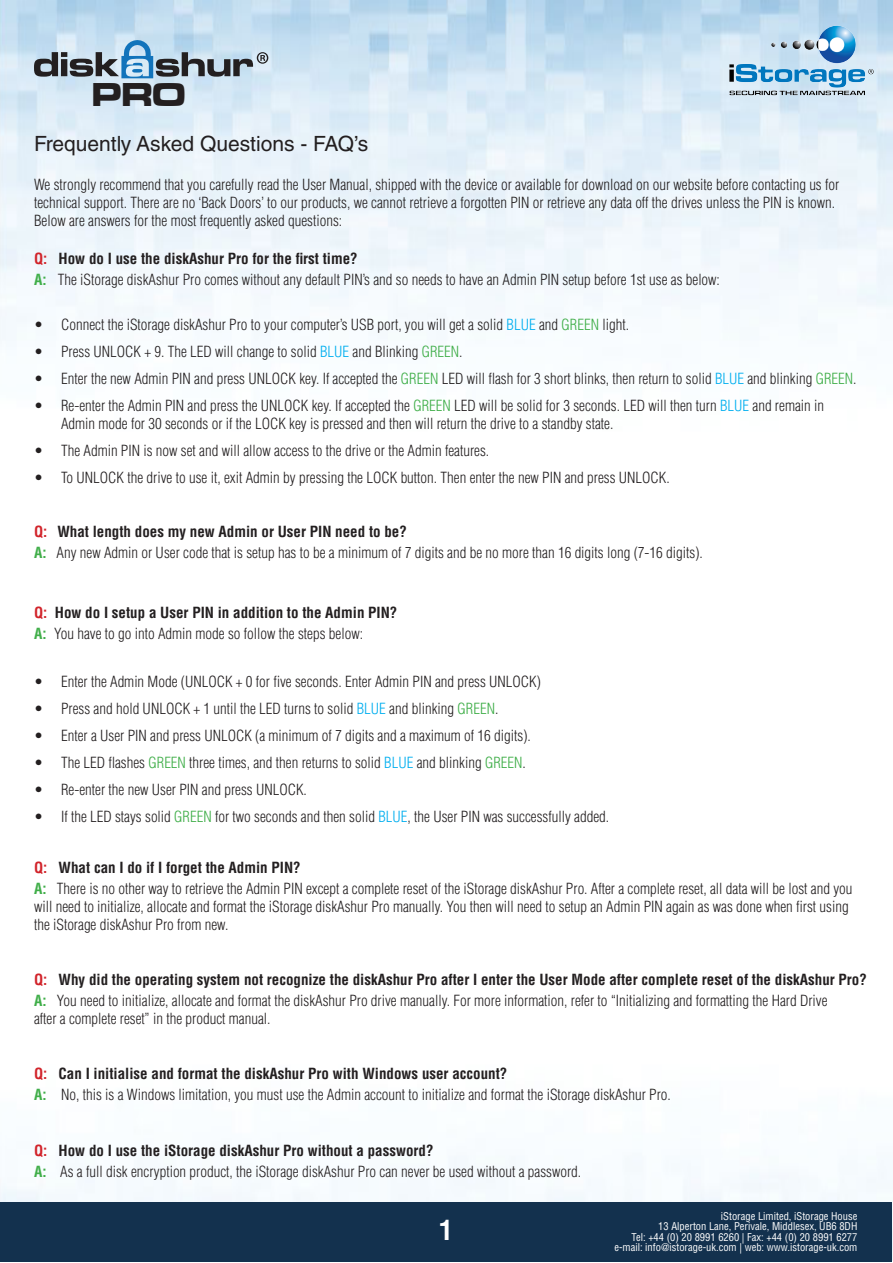
<style>
.page{position:relative;width:893px;height:1263px;background:#fff}
.page>*{position:absolute;margin:0;border:0;box-sizing:border-box;transform-origin:0 0}
.t1{font:34.2px "Microgramma D Bold Exte";color:#231f20}
.t2{font:700 condensed 27px "Helvetica LT Std";color:#fff}
.t3{font:21px "Helvetica LT Std";color:#231f20}
.t4{font:300 condensed 15px/18px "Helvetica LT Std";color:#231f20}
.t5{font:700 condensed 15px "Helvetica LT Std";color:#231f20}
.t6{font:condensed 10.5px/10.5px "Helvetica LT Std";color:#fff;text-align:right}
.s1{color:#d1232a}
.s2{font-weight:700;color:#40ae49}
.s3{color:#00aeef}
.s4{color:#40ae49}
</style>
<div class="page">
<div style="left:0;top:1202px;width:892px;height:60px;background:#13314e"></div>
<img style="left:727px;top:22px;width:150px;height:76px">
<svg style="left:34px;top:40px;width:234px;height:38px;background:#96abba"></svg>
<h1 class="t1" style="left:92px;top:72px;width:96px">PRO</h1>
<p class="t3" style="left:34px;top:132px;width:336px">Frequently Asked Questions - FAQ’s</p>
<p class="t4" style="left:34px;top:175px;width:807px">We strongly recommend that you carefully read the User Manual, shipped with the device or available for download on our website before contacting us for technical support. There are no ‘Back Doors’ to our products, we cannot retrieve a forgotten PIN or retrieve any data off the drives unless the PIN is known.<br>Below are answers for the most frequently asked questions:</p>
<p class="t5" style="left:34px;top:249px;width:325px"><span class="s1">Q:</span> How do I use the diskAshur Pro for the first time?</p>
<p class="t4" style="left:34px;top:270px;width:687px"><span class="s2">A:</span> The iStorage diskAshur Pro comes without any default PIN’s and so needs to have an Admin PIN setup before 1st use as below:</p>
<p class="t4" style="left:34px;top:315px;width:596px">• Connect the iStorage diskAshur Pro to your computer’s USB port, you will get a solid <span class="s3">BLUE</span> and <span class="s4">GREEN</span> light.</p>
<p class="t4" style="left:34px;top:342px;width:430px">• Press UNLOCK + 9. The LED will change to solid <span class="s3">BLUE</span> and Blinking <span class="s4">GREEN</span>.</p>
<p class="t4" style="left:34px;top:369px;width:824px">• Enter the new Admin PIN and press UNLOCK key. If accepted the <span class="s4">GREEN</span> LED will flash for 3 short blinks, then return to solid <span class="s3">BLUE</span> and blinking <span class="s4">GREEN</span>.</p>
<p class="t4" style="left:61px;top:396px;width:765px;text-indent:-27px">• Re-enter the Admin PIN and press the UNLOCK key. If accepted the <span class="s4">GREEN</span> LED will be solid for 3 seconds. LED will then turn <span class="s3">BLUE</span> and remain in<br>Admin mode for 30 seconds or if the LOCK key is pressed and then will return the drive to a standby state.</p>
<p class="t4" style="left:34px;top:441px;width:457px">• The Admin PIN is now set and will allow access to the drive or the Admin features.</p>
<p class="t4" style="left:34px;top:468px;width:637px">• To UNLOCK the drive to use it, exit Admin by pressing the LOCK button. Then enter the new PIN and press UNLOCK.</p>
<p class="t5" style="left:34px;top:522px;width:374px"><span class="s1">Q:</span> What length does my new Admin or User PIN need to be?</p>
<p class="t4" style="left:34px;top:543px;width:670px"><span class="s2">A:</span> Any new Admin or User code that is setup has to be a minimum of 7 digits and be no more than 16 digits long (7-16 digits).</p>
<p class="t5" style="left:34px;top:603px;width:365px"><span class="s1">Q:</span> How do I setup a User PIN in addition to the Admin PIN?</p>
<p class="t4" style="left:34px;top:624px;width:331px"><span class="s2">A:</span> You have to go into Admin mode so follow the steps below:</p>
<p class="t4" style="left:34px;top:672px;width:508px">• Enter the Admin Mode (UNLOCK + 0 for five seconds. Enter Admin PIN and press UNLOCK)</p>
<p class="t4" style="left:34px;top:699px;width:466px">• Press and hold UNLOCK + 1 until the LED turns to solid <span class="s3">BLUE</span> and blinking <span class="s4">GREEN</span>.</p>
<p class="t4" style="left:34px;top:726px;width:498px">• Enter a User PIN and press UNLOCK (a minimum of 7 digits and a maximum of 16 digits).</p>
<p class="t4" style="left:34px;top:753px;width:493px">• The LED flashes <span class="s4">GREEN</span> three times, and then returns to solid <span class="s3">BLUE</span> and blinking <span class="s4">GREEN</span>.</p>
<p class="t4" style="left:34px;top:780px;width:274px">• Re-enter the new User PIN and press UNLOCK.</p>
<p class="t4" style="left:34px;top:807px;width:577px">• If the LED stays solid <span class="s4">GREEN</span> for two seconds and then solid <span class="s3">BLUE</span>, the User PIN was successfully added.</p>
<p class="t5" style="left:34px;top:858px;width:268px"><span class="s1">Q:</span> What can I do if I forget the Admin PIN?</p>
<p class="t4" style="left:34px;top:879px;width:820px"><span class="s2">A:</span> There is no other way to retrieve the Admin PIN except a complete reset of the iStorage diskAshur Pro. After a complete reset, all data will be lost and you will need to initialize, allocate and format the iStorage diskAshur Pro manually. You then will need to setup an Admin PIN again as was done when fi rst using the iStorage diskAshur Pro from new.</p>
<p class="t5" style="left:34px;top:970px;width:834px"><span class="s1">Q:</span> Why did the operating system not recognize the diskAshur Pro after I enter the User Mode after complete reset of the diskAshur Pro?</p>
<p class="t4" style="left:34px;top:991px;width:795px"><span class="s2">A:</span> You need to initialize, allocate and format the diskAshur Pro drive manually. For more information, refer to “Initializing and formatting the Hard Drive after a complete reset” in the product manual.</p>
<p class="t5" style="left:34px;top:1064px;width:475px"><span class="s1">Q:</span> Can I initialise and format the diskAshur Pro with Windows user account?</p>
<p class="t4" style="left:34px;top:1086px;width:638px"><span class="s2">A:</span> No, this is a Windows limitation, you must use the Admin account to initialize and format the iStorage diskAshur Pro.</p>
<p class="t5" style="left:34px;top:1141px;width:401px"><span class="s1">Q:</span> How do I use the iStorage diskAshur Pro without a password?</p>
<p class="t4" style="left:34px;top:1163px;width:549px"><span class="s2">A:</span> As a full disk encryption product, the iStorage diskAshur Pro can never be used without a password.</p>
<p class="t2" style="left:439px;top:1213px;width:15px">1</p>
<p class="t6" style="left:614px;top:1210px;width:245px">iStorage Limited, iStorage House<br>13 Alperton Lane, Perivale, Middlesex, UB6 8DH<br>Tel: +44 (0) 20 8991 6260 | Fax: +44 (0) 20 8991 6277 e-mail: info@istorage-uk.com | web: www.istorage-uk.com</p>
</div>
